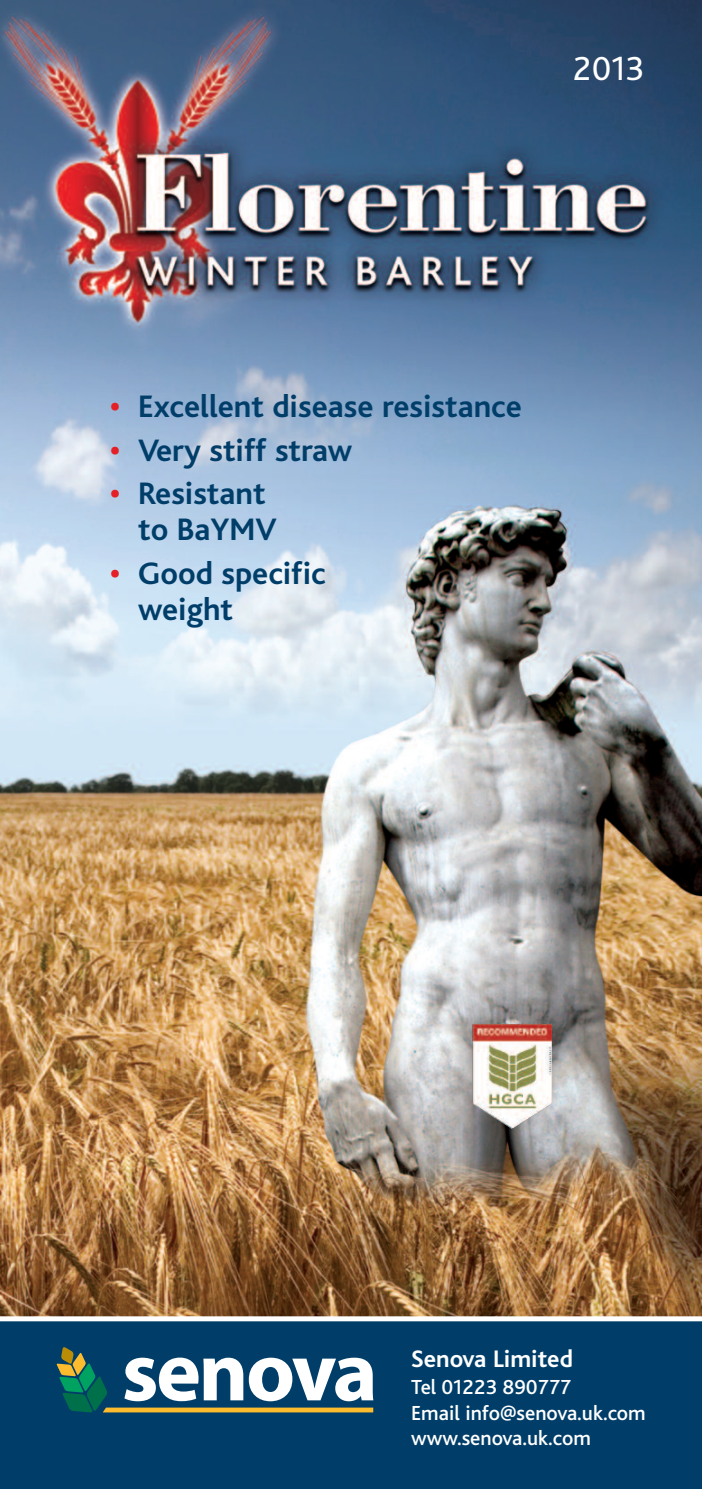
<style>
.page{position:relative;width:702px;height:1489px;background:#fff}
.page>*{position:absolute;margin:0;border:0;box-sizing:border-box;transform-origin:0 0}
.t1{font:35px "Bliss";color:#fff}
.t2{font:700 32.5px/36.2px "Bliss";color:#003e69}
.t3{font:700 25px "Bliss";color:#fff}
.t4{font:500 21.25px/25.5px "Bliss";color:#fff}
.s1{color:#e41f25}
</style>
<div class="page">
<img style="left:0;top:0;width:702px;height:1316px">
<img style="left:472px;top:1024px;width:80px;height:104px">
<div style="left:0;top:1318px;width:702px;height:170px;background:#003e69"></div>
<svg style="left:57px;top:1347px;width:316px;height:65px"></svg>
<div style="left:0;top:1316px;width:702px;height:5px;background:#fff"></div>
<p class="t1" style="left:573px;top:57px;width:72px">2013</p>
<p class="t2" style="left:110px;top:392px;width:413px"><span class="s1">•</span> Excellent disease resistance</p>
<p class="t2" style="left:110px;top:435px;width:244px"><span class="s1">•</span> Very stiff straw</p>
<p class="t2" style="left:138px;top:479px;width:140px;text-indent:-28px"><span class="s1">•</span> Resistant to BaYMV</p>
<p class="t2" style="left:138px;top:558px;width:189px;text-indent:-28px"><span class="s1">•</span> Good specific weight</p>
<p class="t3" style="left:411px;top:1350px;width:163px">Senova Limited</p>
<p class="t4" style="left:411px;top:1376px;width:236px">Tel 01223 890777<br>Email info@senova.uk.com www.senova.uk.com</p>
</div>
